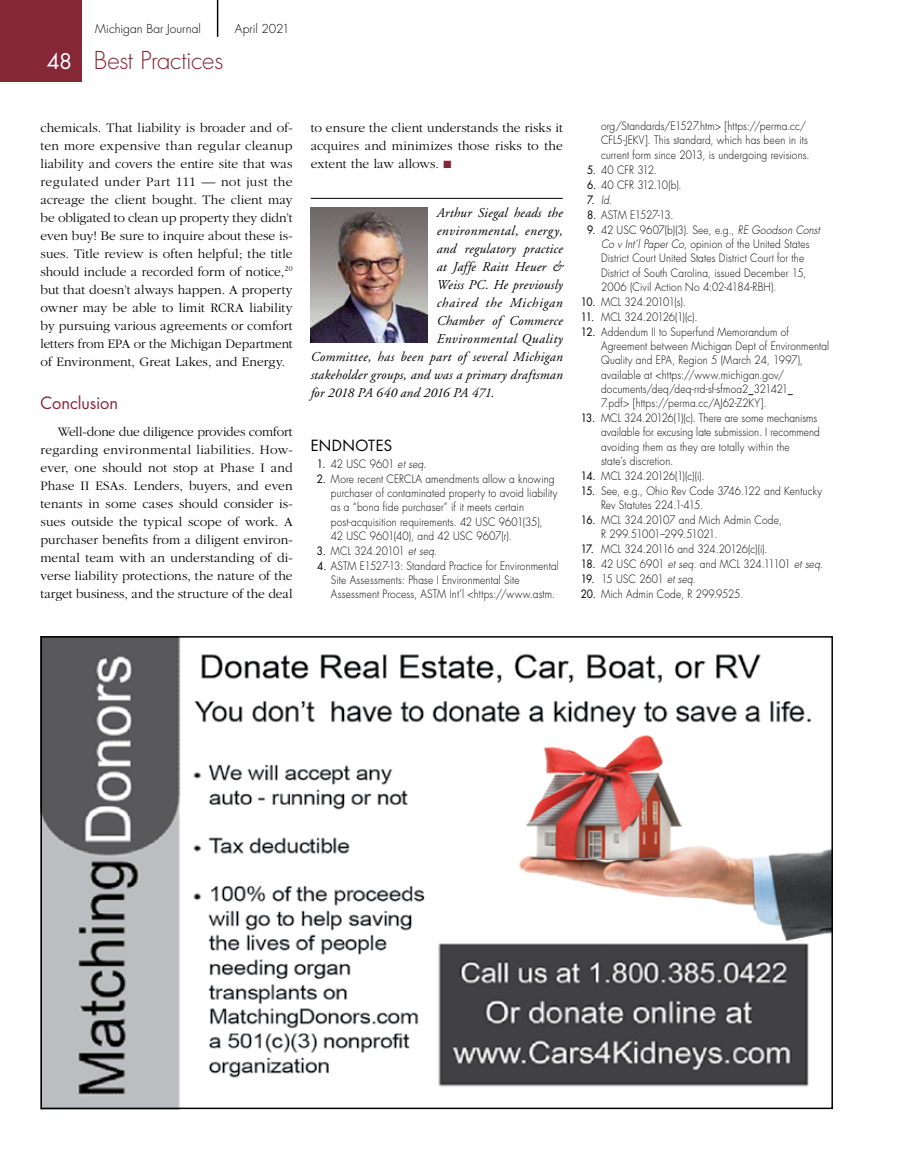
<style>
.page{position:relative;width:905px;height:1175px;background:#fff}
.page>*{position:absolute;margin:0;border:0;box-sizing:border-box;transform-origin:0 0}
.t1{font:300 24px "Futura";letter-spacing:-.015em;color:#862738}
.t2{font:16.5px "Futura";letter-spacing:-.005em;color:#862738}
.t3{font:15px "Futura";letter-spacing:.025em;color:#000}
.t4{font:300 13.5px/18px "Garamond";color:#000;text-align:justify}
.t5{font:italic 13.5px "Adobe Garamond";letter-spacing:.015em;color:#000}
.t6{font:italic 13.5px "Adobe Garamond";letter-spacing:-.005em;color:#000}
.t7{font:italic 13.5px "Adobe Garamond";letter-spacing:.035em;color:#000}
.t8{font:italic 13.5px "Adobe Garamond";letter-spacing:.05em;color:#000}
.t9{font:300 12px "Futura";color:#000}
.t10{font:300 11.25px/14.2px "Futura";letter-spacing:.01em;color:#000;scale:.9 1}
.t11{font:300 11.25px "Futura";letter-spacing:-.025em;color:#000;scale:.9 1}
.t12{font:300 11.25px "Futura";letter-spacing:-.01em;color:#000;scale:.9 1}
.t13{font:300 11.25px "Futura";letter-spacing:-.03em;color:#000;scale:.9 1}
.t14{font:11.25px "Futura";color:#000;scale:.9 1}
.s1{font-weight:400;font-size:21px;color:#fff}
.s2{color:#862738}
.s3{font-weight:400}
.s4{font-style:italic}
.s5{font-weight:300;font-style:italic}
.s6{font-weight:300}
</style>
<div class="page">
<div style="left:0;top:0;width:82px;height:82px;background:#862738"></div>
<hr style="left:217px;top:0;width:1px;height:37px;background:#000">
<hr style="left:310px;top:198px;width:252px;height:1px;background:#000">
<img style="left:310px;top:207px;width:118px;height:135px">
<img style="left:43px;top:639px;width:786px;height:467px">
<div style="left:40px;top:636px;width:792px;height:473px;border:2px solid #000"></div>
<p class="t9" style="left:95px;top:21px;width:107px">Michigan Bar Journal</p>
<p class="t9" style="left:235px;top:21px;width:56px">April 2021</p>
<h1 class="t1" style="left:47px;top:45px;width:178px"><span class="s1">48</span> Best Practices</h1>
<p class="t4" style="left:40px;top:119px;width:254px">chemicals. That liability is broader and of&shy;ten more expensive than regular cleanup liability and covers the entire site that was regulated under Part 111 — not just the acreage the client bought. The client may be obligated to clean up property they didn’t even buy! Be sure to inquire about these is&shy;sues. Title review is often helpful; the title should include a recorded form of notice,<sup>20 </sup>but that doesn’t always happen. A property owner may be able to limit RCRA liability by pursuing various agreements or comfort letters from EPA or the Michigan Department of Environment, Great Lakes, and Energy.</p>
<h2 class="t2" style="left:40px;top:392px;width:79px">Conclusion</h2>
<p class="t4" style="left:40px;top:423px;width:254px;text-indent:17px">Well-done due diligence provides comfort regarding environmental liabilities. How&shy;ever, one should not stop at Phase I and Phase II ESAs. Lenders, buyers, and even tenants in some cases should consider is&shy;sues outside the typical scope of work. A purchaser benefits from a diligent environ&shy;mental team with an understanding of di&shy;verse liability protections, the nature of the target business, and the structure of the deal</p>
<p class="t4" style="left:310px;top:119px;width:254px">to ensure the client understands the risks it acquires and minimizes those risks to the extent the law allows. <span class="s2">■</span></p>
<p class="t5" style="left:436px;top:205px;width:127px">Arthur Siegal heads the</p>
<p class="t7" style="left:436px;top:223px;width:128px">environmental, energy,</p>
<p class="t5" style="left:436px;top:241px;width:128px">and regulatory practice</p>
<p class="t5" style="left:436px;top:259px;width:127px">at Jaffe Raitt Heuer &amp;</p>
<p class="t5" style="left:436px;top:277px;width:128px">Weiss PC. He previously</p>
<p class="t8" style="left:436px;top:295px;width:127px">chaired the Michigan</p>
<p class="t5" style="left:436px;top:313px;width:127px">Chamber of Commerce</p>
<p class="t5" style="left:436px;top:331px;width:128px">Environmental Quality</p>
<p class="t5" style="left:311px;top:349px;width:254px">Committee, has been part of several Michigan</p>
<p class="t5" style="left:311px;top:367px;width:253px">stakeholder groups, and was a primary draftsman</p>
<p class="t6" style="left:311px;top:385px;width:185px">for 2018 PA 640 and 2016 PA 471.</p>
<h3 class="t3" style="left:310px;top:435px;width:83px">ENDNOTES</h3>
<p class="t10" style="left:317px;top:457px;width:123px"><span class="s3">1.</span> 42 USC 9601 <span class="s4">et seq</span>.</p>
<p class="t10" style="left:331px;top:472px;width:253px;text-indent:-14px"><span class="s3">2.</span> More recent CERCLA amendments allow a knowing purchaser of contaminated property to avoid liability as a “bona fide purchaser” if it meets certain post-acquisition requirements. 42 USC 9601(35), 42 USC 9601(40), and 42 USC 9607(r).</p>
<p class="t11" style="left:317px;top:543px;width:135px"><span class="s3">3.</span> MCL 324.20101 <span class="s4">et seq</span>.</p>
<p class="t10" style="left:331px;top:559px;width:255px;text-indent:-14px"><span class="s3">4.</span> ASTM E1527-13: Standard Practice for Environmental<br>Site Assessments: Phase I Environmental Site<br>Assessment Process, ASTM Int’l &lt;https://www.astm.</p>
<p class="t10" style="left:601px;top:119px;width:233px">org/Standards/E1527.htm&gt; [https://perma.cc/<br>CFL5-JEKV]. This standard, which has been in its current form since 2013, is undergoing revisions.</p>
<p class="t10" style="left:587px;top:163px;width:79px"><span class="s3">5.</span> 40 CFR 312.</p>
<p class="t13" style="left:587px;top:177px;width:107px"><span class="s3">6.</span> 40 CFR 312.10(b).</p>
<p class="t14" style="left:587px;top:192px;width:29px">7. <span class="s5">Id</span><span class="s6">.</span></p>
<p class="t13" style="left:587px;top:207px;width:97px"><span class="s3">8.</span> ASTM E1527-13.</p>
<p class="t10" style="left:601px;top:223px;width:245px;text-indent:-14px"><span class="s3">9.</span> 42 USC 9607(b)(3). See, e.g., <span class="s4">RE Goodson Const Co v Int’l Paper Co</span>, opinion of the United States District Court United States District Court for the District of South Carolina, issued December 15, 2006 (Civil Action No 4:02-4184-RBH).</p>
<p class="t11" style="left:581px;top:294px;width:118px"><span class="s3">10.</span> MCL 324.20101(s).</p>
<p class="t11" style="left:581px;top:309px;width:131px"><span class="s3">11.</span> MCL 324.20126(1)(c).</p>
<p class="t10" style="left:601px;top:325px;width:255px;text-indent:-20px"><span class="s3">12.</span> Addendum II to Superfund Memorandum of Agreement between Michigan Dept of Environmental Quality and EPA, Region 5 (March 24, 1997), available at &lt;https://www.michigan.gov/ documents/deq/deq-rrd-sf-sfmoa2_321421_<br>7.pdf&gt; [https://perma.cc/AJ62-Z2KY].</p>
<p class="t10" style="left:601px;top:411px;width:244px;text-indent:-20px"><span class="s3">13.</span> MCL 324.20126(1)(c). There are some mechanisms available for excusing late submission. I recommend avoiding them as they are totally within the<br>state’s discretion.</p>
<p class="t11" style="left:581px;top:468px;width:139px"><span class="s3">14.</span> MCL 324.20126(1)(c)(i).</p>
<p class="t10" style="left:601px;top:484px;width:247px;text-indent:-20px"><span class="s3">15.</span> See, e.g., Ohio Rev Code 3746.122 and Kentucky<br>Rev Statutes 224.1-415.</p>
<p class="t10" style="left:601px;top:513px;width:202px;text-indent:-20px"><span class="s3">16.</span> MCL 324.20107 and Mich Admin Code,<br>R 299.51001–299.51021.</p>
<p class="t11" style="left:581px;top:542px;width:209px"><span class="s3">17.</span> MCL 324.20116 and 324.20126(c)(i).</p>
<p class="t12" style="left:581px;top:557px;width:270px"><span class="s3">18.</span> 42 USC 6901 <span class="s4">et seq</span>. and MCL 324.11101 <span class="s4">et seq</span>.</p>
<p class="t12" style="left:581px;top:572px;width:129px"><span class="s3">19.</span> 15 USC 2601 <span class="s4">et seq</span>.</p>
<p class="t10" style="left:581px;top:587px;width:182px"><span class="s3">20.</span> Mich Admin Code, R 299.9525.</p>
</div>
